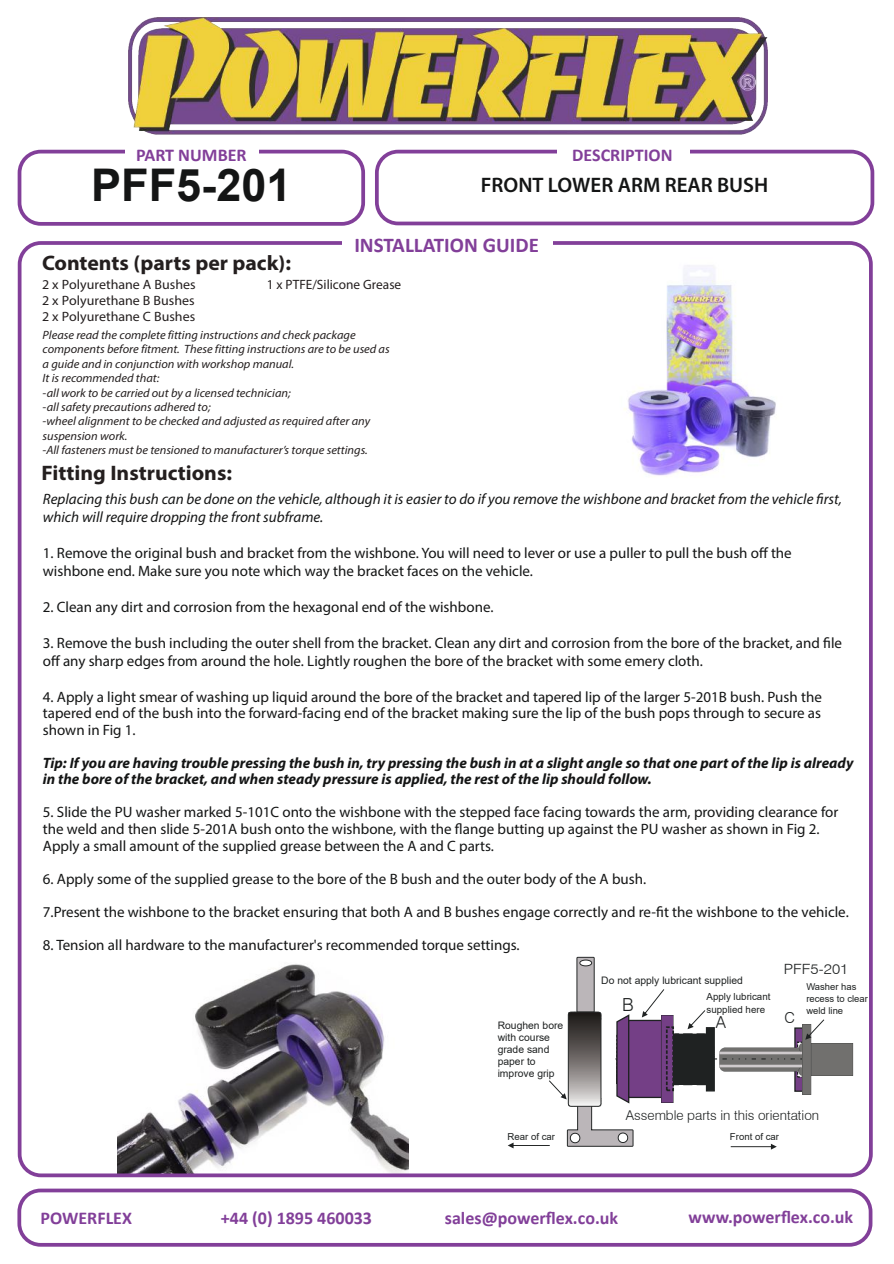
<style>
.page{position:relative;width:894px;height:1264px;background:#fff}
.page>*{position:absolute;margin:0;border:0;box-sizing:border-box;transform-origin:0 0}
.t1{font:700 45px "Arial";color:#141515}
.t2{font:700 21px "Myriad Pro";color:#241f1f}
.t3{font:600 21px "Myriad Pro";color:#141515}
.t4{font:700 21px "Calibri";color:#823f99}
.t5{font:700 18px "Calibri";color:#823f99}
.t6{font:300 18px "Swiss 721 BT";color:#1f2222}
.t7{font:300 16.5px "Swiss 721 BT";color:#1f2222}
.t8{font:15px/16.5px "Myriad Pro";color:#141515}
.t9{font:italic 700 15px/16.5px "Myriad Pro";color:#141515}
.t10{font:italic 15px/18px "Myriad Pro";color:#141515}
.t11{font:300 15px "Swiss 721 BT";color:#1f2222}
.t12{font:300 14.1px "Swiss 721 BT";color:#1f2222;scale:1.09 1}
.t13{font:13.5px/16px "Myriad Pro";color:#241f1f;text-align:justify}
.t14{font:300 13.5px "Swiss 721 BT";color:#1f2222}
.t15{font:italic 12px/14.4px "Myriad Pro";color:#241f1f}
.t16{font:10.35px/12px "Arial";color:#1f2222}
.t17{font:9.75px/12.8px "Arial";color:#1f2222}
.t18{font:9.6px "Arial";color:#1f2222}
.t19{font:9.45px/12px "Arial";color:#1f2222}
</style>
<div class="page">
<img style="left:117px;top:964px;width:292px;height:207px">
<div style="left:18px;top:241px;width:854px;height:935px;border:4px solid #823f99;border-radius:21px"></div>
<div style="left:375px;top:150px;width:498px;height:75px;border:4px solid #823f99;border-radius:21px"></div>
<div style="left:18px;top:150px;width:347px;height:76px;border:4px solid #823f99;border-radius:21px"></div>
<img style="left:128px;top:18px;width:639px;height:117px">
<div style="left:124px;top:147px;width:134px;height:9px;background:#fff"></div>
<div style="left:556px;top:147px;width:132px;height:9px;background:#fff"></div>
<div style="left:342px;top:235px;width:210px;height:15px;background:#fff"></div>
<div style="left:17px;top:1188px;width:855px;height:58px;border:4px solid #823f99;border-radius:21px"></div>
<img style="left:624px;top:265px;width:152px;height:211px">
<svg style="left:508px;top:956px;width:344px;height:193px"></svg>
<p class="t5" style="left:136px;top:147px;width:112px">PART NUMBER</p>
<p class="t5" style="left:572px;top:147px;width:102px">DESCRIPTION</p>
<h1 class="t1" style="left:91px;top:168px;width:202px">PFF5-201</h1>
<h2 class="t3" style="left:480px;top:176px;width:289px">FRONT LOWER ARM REAR BUSH</h2>
<h2 class="t4" style="left:354px;top:236px;width:186px">INSTALLATION GUIDE</h2>
<h2 class="t2" style="left:42px;top:255px;width:250px">Contents (parts per pack):</h2>
<p class="t13" style="left:42px;top:278px;width:155px">2 x Polyurethane A Bushes 2 x Polyurethane B Bushes 2 x Polyurethane C Bushes</p>
<p class="t13" style="left:267px;top:278px;width:136px">1 x PTFE/Silicone Grease</p>
<p class="t15" style="left:43px;top:328px;width:348px">Please read the complete fitting instructions and check package components before fitment. These fitting instructions are to be used as a guide and in conjunction with workshop manual.<br>It is recommended that:<br>-all work to be carried out by a licensed technician;<br>-all safety precautions adhered to;<br>-wheel alignment to be checked and adjusted as required after any suspension work.<br>-All fasteners must be tensioned to manufacturer’s torque settings.</p>
<h2 class="t2" style="left:42px;top:464px;width:192px">Fitting Instructions:</h2>
<p class="t10" style="left:43px;top:491px;width:800px">Replacing this bush can be done on the vehicle, although it is easier to do if you remove the wishbone and bracket from the vehicle first, which will require dropping the front subframe.</p>
<p class="t8" style="left:43px;top:545px;width:750px;line-height:18px">1. Remove the original bush and bracket from the wishbone. You will need to lever or use a puller to pull the bush off the wishbone end. Make sure you note which way the bracket faces on the vehicle.</p>
<p class="t8" style="left:43px;top:599px;width:452px">2. Clean any dirt and corrosion from the hexagonal end of the wishbone.</p>
<p class="t8" style="left:43px;top:635px;width:800px;line-height:18px">3. Remove the bush including the outer shell from the bracket. Clean any dirt and corrosion from the bore of the bracket, and file off any sharp edges from around the hole. Lightly roughen the bore of the bracket with some emery cloth.</p>
<p class="t8" style="left:43px;top:689px;width:780px;text-align:justify">4. Apply a light smear of washing up liquid around the bore of the bracket and tapered lip of the larger 5-201B bush. Push the tapered end of the bush into the forward-facing end of the bracket making sure the lip of the bush pops through to secure as shown in Fig 1.</p>
<p class="t9" style="left:43px;top:755px;width:811px">Tip: If you are having trouble pressing the bush in, try pressing the bush in at a slight angle so that one part of the lip is already in the bore of the bracket, and when steady pressure is applied, the rest of the lip should follow.</p>
<p class="t8" style="left:43px;top:805px;width:796px">5. Slide the PU washer marked 5-101C onto the wishbone with the stepped face facing towards the arm, providing clearance for the weld and then slide 5-201A bush onto the wishbone, with the flange butting up against the PU washer as shown in Fig 2.<br>Apply a small amount of the supplied grease between the A and C parts.</p>
<p class="t8" style="left:43px;top:871px;width:604px">6. Apply some of the supplied grease to the bore of the B bush and the outer body of the A bush.</p>
<p class="t8" style="left:43px;top:904px;width:807px">7.Present the wishbone to the bracket ensuring that both A and B bushes engage correctly and re-fit the wishbone to the vehicle.</p>
<p class="t8" style="left:43px;top:937px;width:478px">8. Tension all hardware to the manufacturer's recommended torque settings.</p>
<p class="t16" style="left:497px;top:1019px;width:67px">Roughen bore with course grade sand paper to improve grip</p>
<p class="t12" style="left:783px;top:962px;width:61px">PFF5-201</p>
<p class="t16" style="left:601px;top:974px;width:143px">Do not apply lubricant supplied</p>
<p class="t17" style="left:706px;top:990px;width:65px">Apply lubricant supplied here</p>
<p class="t19" style="left:806px;top:981px;width:63px">Washer has recess to clear weld line</p>
<p class="t6" style="left:622px;top:996px;width:13px">B</p>
<p class="t7" style="left:715px;top:1015px;width:12px">A</p>
<p class="t11" style="left:784px;top:1011px;width:12px">C</p>
<p class="t14" style="left:625px;top:1109px;width:195px">Assemble parts in this orientation</p>
<p class="t18" style="left:507px;top:1132px;width:49px">Rear of car</p>
<p class="t18" style="left:729px;top:1132px;width:51px">Front of car</p>
<p class="t5" style="left:41px;top:1209px;width:93px">POWERFLEX</p>
<p class="t5" style="left:221px;top:1209px;width:152px">+44 (0) 1895 460033</p>
<p class="t5" style="left:444px;top:1209px;width:175px">sales@powerflex.co.uk</p>
<p class="t5" style="left:688px;top:1209px;width:166px">www.powerflex.co.uk</p>
</div>
